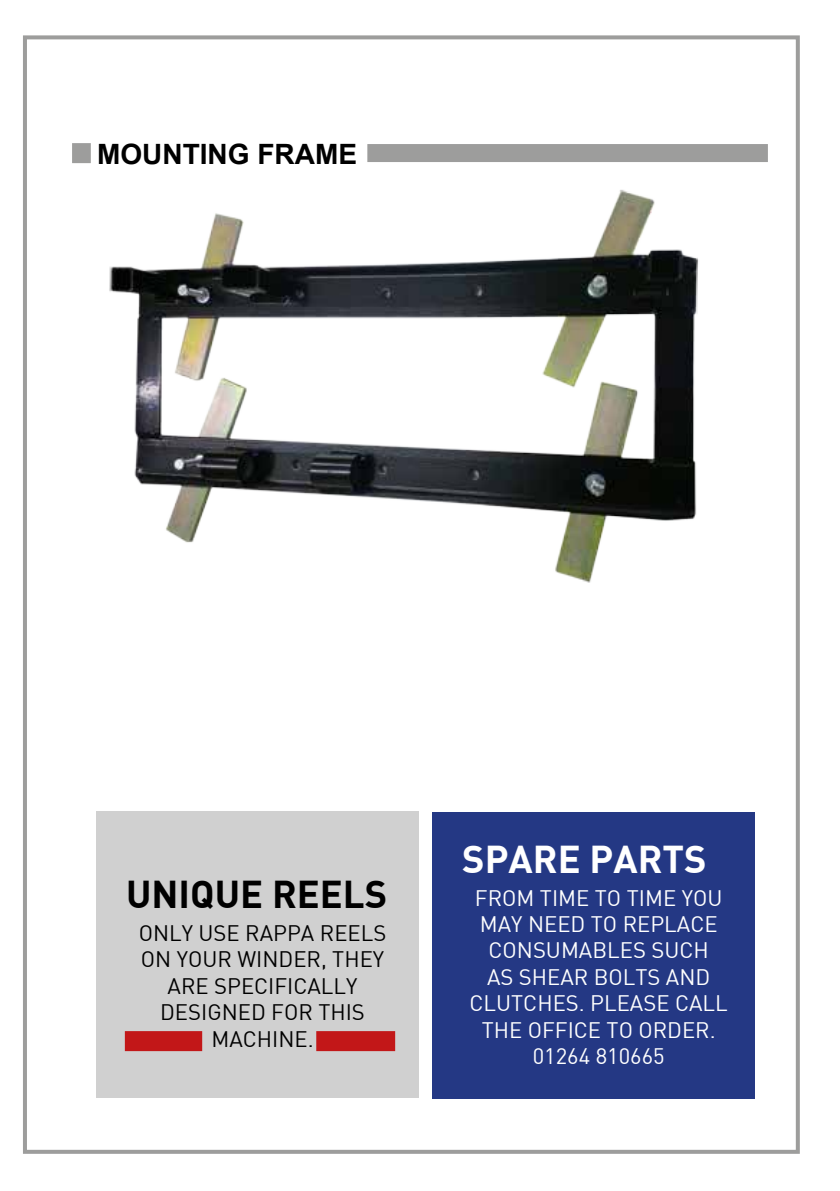
<style>
.page{position:relative;width:840px;height:1191px;background:#fff}
.page>*{position:absolute;margin:0;border:0;box-sizing:border-box;transform-origin:0 0}
.t1{font:700 38px "DINOT";color:#000}
.t2{font:700 38px "DINOT";color:#fff}
.t3{font:700 28px "Arial";color:#000}
.t4{font:22px/26.4px "DINOT";color:#fff;text-align:center}
.t5{font:22px/26.4px "DINOT";color:#000;text-align:center}
</style>
<div class="page">
<div style="left:23px;top:35px;width:776px;height:1118px;border:4px solid #9d9d9c"></div>
<div style="left:367px;top:144px;width:400px;height:18px;background:#9d9d9c"></div>
<div style="left:72px;top:143px;width:19px;height:20px;background:#9d9d9c"></div>
<img style="left:109px;top:190px;width:590px;height:393px">
<div style="left:96px;top:811px;width:322px;height:286px;background:#d0d0d0"></div>
<div style="left:125px;top:1031px;width:77px;height:20px;background:#c21718"></div>
<div style="left:316px;top:1031px;width:79px;height:20px;background:#c21718"></div>
<div style="left:432px;top:812px;width:322px;height:286px;background:#243884"></div>
<p class="t3" style="left:97px;top:136px;width:261px">MOUNTING FRAME</p>
<h1 class="t1" style="left:126px;top:864px;width:262px">UNIQUE REELS</h1>
<p class="t5" style="left:139px;top:918px;width:249px">ONLY USE RAPPA REELS<br>ON YOUR WINDER, THEY<br>ARE SPECIFICALLY<br>DESIGNED FOR THIS<br>MACHINE.</p>
<h1 class="t2" style="left:462px;top:829px;width:246px">SPARE PARTS</h1>
<p class="t4" style="left:469px;top:882px;width:259px">FROM TIME TO TIME YOU<br>MAY NEED TO REPLACE<br>CONSUMABLES SUCH<br>AS SHEAR BOLTS AND<br>CLUTCHES. PLEASE CALL<br>THE OFFICE TO ORDER.<br>01264 810665</p>
</div>
